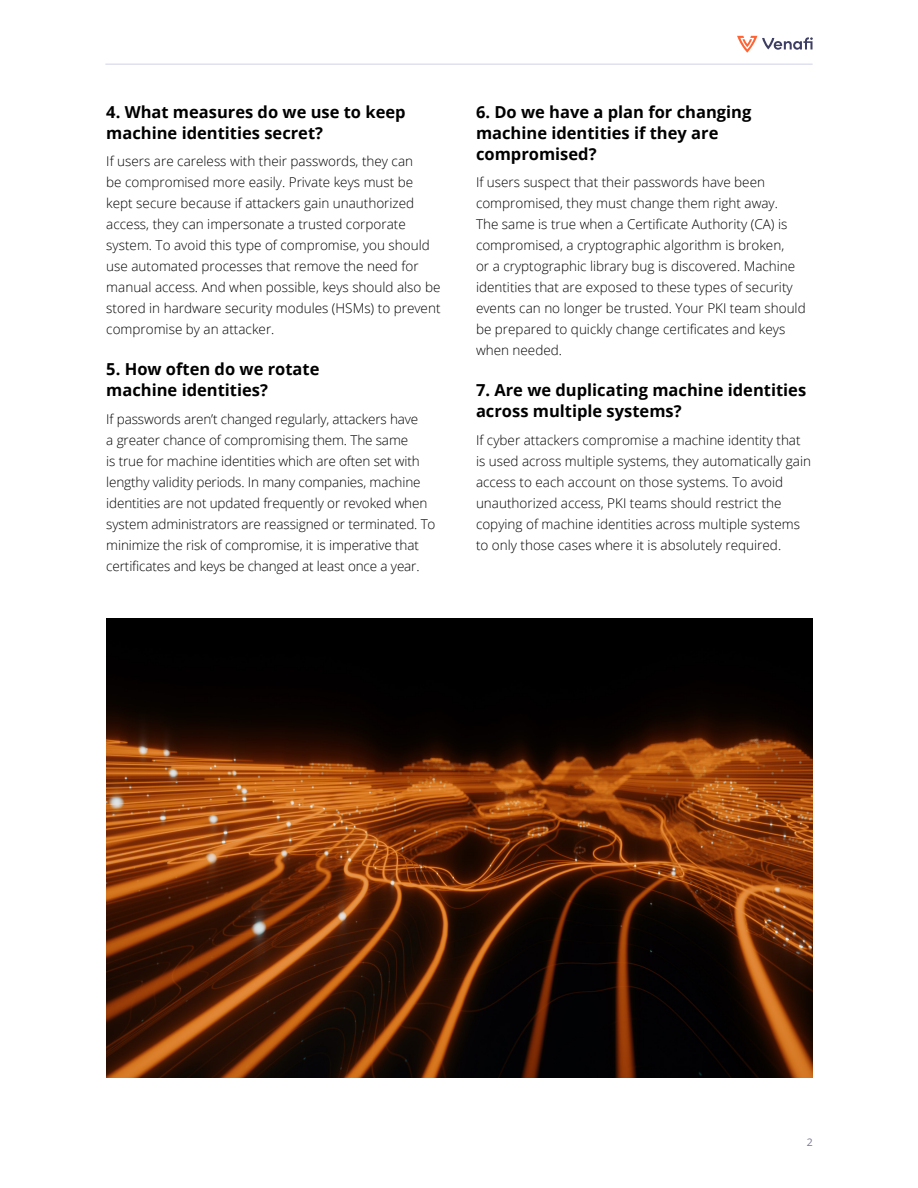
<style>
.page{position:relative;width:918px;height:1188px;background:#fff}
.page>*{position:absolute;margin:0;border:0;box-sizing:border-box;transform-origin:0 0}
.Heading{font:700 16.5px/21px "Open Sans";color:#000}
.Body{font:300 13.5px/21px "Open Sans";color:#000}
.t1{font:10.5px "Open Sans";color:#777891}
</style>
<div class="page">
<hr style="left:105px;top:64px;width:708px;height:1px;background:#cfd3e6">
<svg style="left:737px;top:36px;width:76px;height:17px"></svg>
<img style="left:106px;top:618px;width:706px;height:459px">
<p class="Heading" style="left:106px;top:101px;width:301px">4. What measures do we use to keep machine identities secret?</p>
<p class="Body" style="left:106px;top:151px;width:336px">If users are careless with their passwords, they can<br>be compromised more easily. Private keys must be kept secure because if attackers gain unauthorized access, they can impersonate a trusted corporate system. To avoid this type of compromise, you should use automated processes that remove the need for manual access. And when possible, keys should also be stored in hardware security modules (HSMs) to prevent compromise by an attacker.</p>
<p class="Heading" style="left:106px;top:358px;width:215px">5. How often do we rotate machine identities?</p>
<p class="Body" style="left:106px;top:408px;width:331px">If passwords aren’t changed regularly, attackers have<br>a greater chance of compromising them. The same<br>is true for machine identities which are often set with lengthy validity periods. In many companies, machine identities are not updated frequently or revoked when system administrators are reassigned or terminated. To minimize the risk of compromise, it is imperative that certificates and keys be changed at least once a year.</p>
<p class="Heading" style="left:476px;top:101px;width:277px">6. Do we have a plan for changing machine identities if they are compromised?</p>
<p class="Body" style="left:476px;top:172px;width:331px">If users suspect that their passwords have been compromised, they must change them right away.<br>The same is true when a Certificate Authority (CA) is compromised, a cryptographic algorithm is broken,<br>or a cryptographic library bug is discovered. Machine identities that are exposed to these types of security events can no longer be trusted. Your PKI team should be prepared to quickly change certificates and keys when needed.</p>
<p class="Heading" style="left:476px;top:379px;width:332px">7. Are we duplicating machine identities across multiple systems?</p>
<p class="Body" style="left:476px;top:429px;width:337px">If cyber attackers compromise a machine identity that is used across multiple systems, they automatically gain access to each account on those systems. To avoid unauthorized access, PKI teams should restrict the copying of machine identities across multiple systems to only those cases where it is absolutely required.</p>
<p class="t1" style="left:807px;top:1135px;width:8px">2</p>
</div>
